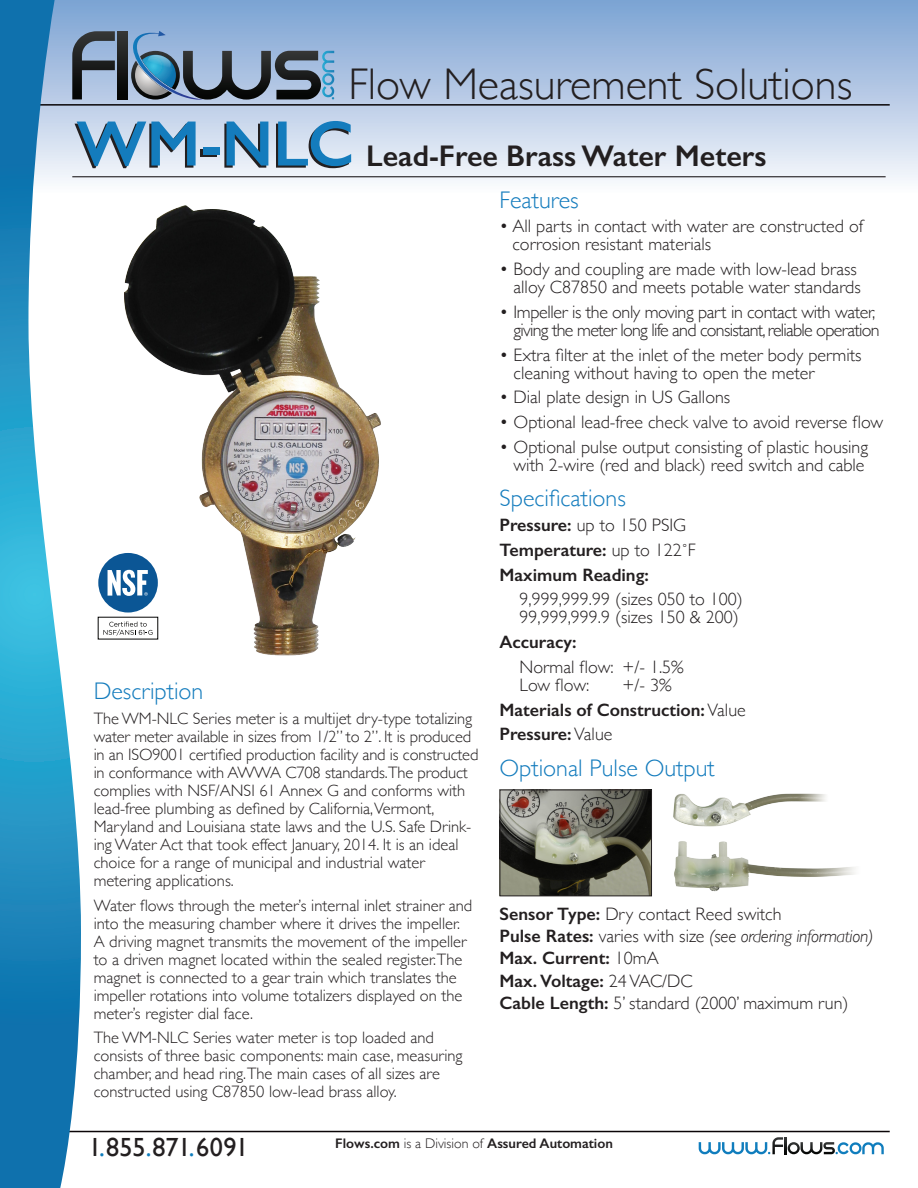
<style>
.page{position:relative;width:918px;height:1188px;background:#fff}
.page>*{position:absolute;margin:0;border:0;box-sizing:border-box;transform-origin:0 0}
.t1{font:600 64.5px "Gill Sans";color:#231f20}
.t2{font:300 44.25px "Gill Sans";color:#231f20}
.t3{font:600 30px "Gill Sans";color:#231f20}
.t4{font:26.25px "Gill Sans";color:#231f20}
.t5{font:300 24px "Gill Sans";color:#147cbd}
.t6{font:300 18px/18px "Gill Sans";color:#231f20}
.t7{font:600 18px "Gill Sans";color:#231f20}
.t8{font:300 18px/18px "Gill Sans";letter-spacing:-.04em;color:#231f20;text-align:right}
.t9{font:italic 300 18px "Gill Sans";letter-spacing:-.02em;color:#231f20}
.t10{font:300 16.5px/18px "Gill Sans";color:#231f20}
.t11{font:600 13.95px "Gill Sans";color:#231f20}
.s1{font-weight:600}
.s2{font-weight:300}
.s3{font-weight:600;font-style:normal}
.s4{font-style:normal}
.s5{color:#107dbd}
</style>
<div class="page">
<div style="left:0;top:0;width:918px;height:201px;background:linear-gradient(to bottom,#79a0d2,#fffeff)"></div>
<hr style="left:53px;top:1131px;width:837px;height:1px;background:#0a0507">
<hr style="left:34px;top:104px;width:856px;height:2px;background:#0a0507">
<hr style="left:72px;top:176px;width:814px;height:1px;background:#0a0507">
<svg style="left:81px;top:31px;width:34px;height:68px;background:#7f90a6"></svg>
<svg style="left:118px;top:31px;width:10px;height:68px"></svg>
<svg style="left:128px;top:31px;width:206px;height:70px;background:#758ea9"></svg>
<svg style="left:0;top:0;width:81px;height:1188px"></svg>
<img style="left:113px;top:191px;width:285px;height:465px">
<svg style="left:699px;top:1137px;width:185px;height:17px"></svg>
<div style="left:98px;top:553px;width:60px;height:60px;background:#0b5695;border-radius:50%"></div>
<svg style="left:108px;top:570px;width:40px;height:26px"></svg>
<div style="left:98px;top:617px;width:60px;height:22px;background:#fff"></div>
<svg style="left:103px;top:622px;width:50px;height:14px"></svg>
<img style="left:674px;top:841px;width:181px;height:51px">
<img style="left:673px;top:793px;width:153px;height:34px">
<img style="left:502px;top:792px;width:148px;height:102px">
<div style="left:500px;top:790px;width:152px;height:106px;border:1px solid #231f20"></div>
<p class="t2" style="left:349px;top:50px;width:505px">Flow Measurement Solutions</p>
<p class="t1" style="left:74px;top:107px;width:279px">WM-NLC</p>
<p class="t3" style="left:366px;top:138px;width:402px">Lead-Free Brass Water Meters</p>
<p class="t5" style="left:94px;top:672px;width:111px">Description</p>
<p class="t10" style="left:94px;top:709px;width:386px">The WM-NLC Series meter is a multijet dry-type totalizing water meter available in sizes from 1/2” to 2”. It is produced in an ISO9001 certified production facility and is constructed in conformance with AWWA C708 standards.The product complies with NSF/ANSI 61 Annex G and conforms with lead-free plumbing as defined by California,Vermont, Maryland and Louisiana state laws and the U.S. Safe Drink&shy;ing Water Act that took effect January, 2014. It is an ideal choice for a range of municipal and industrial water metering applications.</p>
<p class="t10" style="left:94px;top:895px;width:380px">Water flows through the meter’s internal inlet strainer and into the measuring chamber where it drives the impeller.<br>A driving magnet transmits the movement of the impeller to a driven magnet located within the sealed register.The magnet is connected to a gear train which translates the impeller rotations into volume totalizers displayed on the meter’s register dial face.</p>
<p class="t10" style="left:94px;top:1028px;width:370px">The WM-NLC Series water meter is top loaded and consists of three basic components: main case, measuring chamber, and head ring.The main cases of all sizes are constructed using C87850 low-lead brass alloy.</p>
<p class="t5" style="left:500px;top:181px;width:81px">Features</p>
<p class="t6" style="left:512px;top:217px;width:352px;text-indent:-13px">• All parts in contact with water are constructed of corrosion resistant materials</p>
<p class="t6" style="left:500px;top:259px;width:363px;text-align:right">• Body and coupling are made with low-lead brass alloy C87850 and meets potable water standards</p>
<p class="t8" style="left:500px;top:302px;width:382px">• Impeller is the only moving part in contact with water, giving the meter long life and consistant, reliable operation</p>
<p class="t6" style="left:514px;top:345px;width:350px;text-indent:-14px">• Extra filter at the inlet of the meter body permits cleaning without having to open the meter</p>
<p class="t6" style="left:500px;top:388px;width:232px">• Dial plate design in US Gallons</p>
<p class="t6" style="left:500px;top:412px;width:385px">• Optional lead-free check valve to avoid reverse flow</p>
<p class="t6" style="left:500px;top:437px;width:370px;text-align:center">• Optional pulse output consisting of plastic housing with 2-wire (red and black) reed switch and cable</p>
<p class="t5" style="left:500px;top:480px;width:128px">Specifications</p>
<p class="t6" style="left:500px;top:516px;width:188px"><span class="s1">Pressure:</span> up to 150 PSIG</p>
<p class="t7" style="left:500px;top:539px;width:198px">Temperature: <span class="s2">up to 122˚F</span></p>
<p class="t7" style="left:500px;top:564px;width:151px">Maximum Reading:</p>
<p class="t6" style="left:520px;top:590px;width:225px">9,999,999.99 (sizes 050 to 100)<br>99,999,999.9 (sizes 150 &amp; 200)</p>
<p class="t7" style="left:500px;top:631px;width:78px">Accuracy:</p>
<p class="t6" style="left:520px;top:657px;width:166px">Normal flow: +/- 1.5%<br>Low flow:</p>
<p class="t6" style="left:623px;top:675px;width:51px">+/- 3%</p>
<p class="t7" style="left:500px;top:699px;width:248px">Materials of Construction: <span class="s2">Value</span></p>
<p class="t7" style="left:500px;top:724px;width:114px">Pressure: <span class="s2">Value</span></p>
<p class="t5" style="left:500px;top:749px;width:217px">Optional Pulse Output</p>
<p class="t6" style="left:500px;top:904px;width:284px"><span class="s1">Sensor Type:</span> Dry contact Reed switch</p>
<p class="t9" style="left:500px;top:926px;width:375px"><span class="s3">Pulse Rates:</span> <span class="s4">varies with size</span> (see ordering information)</p>
<p class="t7" style="left:500px;top:947px;width:161px">Max. Current: <span class="s2">10mA</span></p>
<p class="t7" style="left:500px;top:970px;width:195px">Max. Voltage: <span class="s2">24 VAC/DC</span></p>
<p class="t6" style="left:500px;top:993px;width:351px"><span class="s1">Cable Length:</span> 5’ standard (2000’ maximum run)</p>
<p class="t4" style="left:89px;top:1132px;width:162px">1<span class="s5">.</span>855<span class="s5">.</span>871<span class="s5">.</span>6091</p>
<p class="t11" style="left:335px;top:1135px;width:279px">Flows.com <span class="s2">is a Division of</span> Assured Automation</p>
</div>
